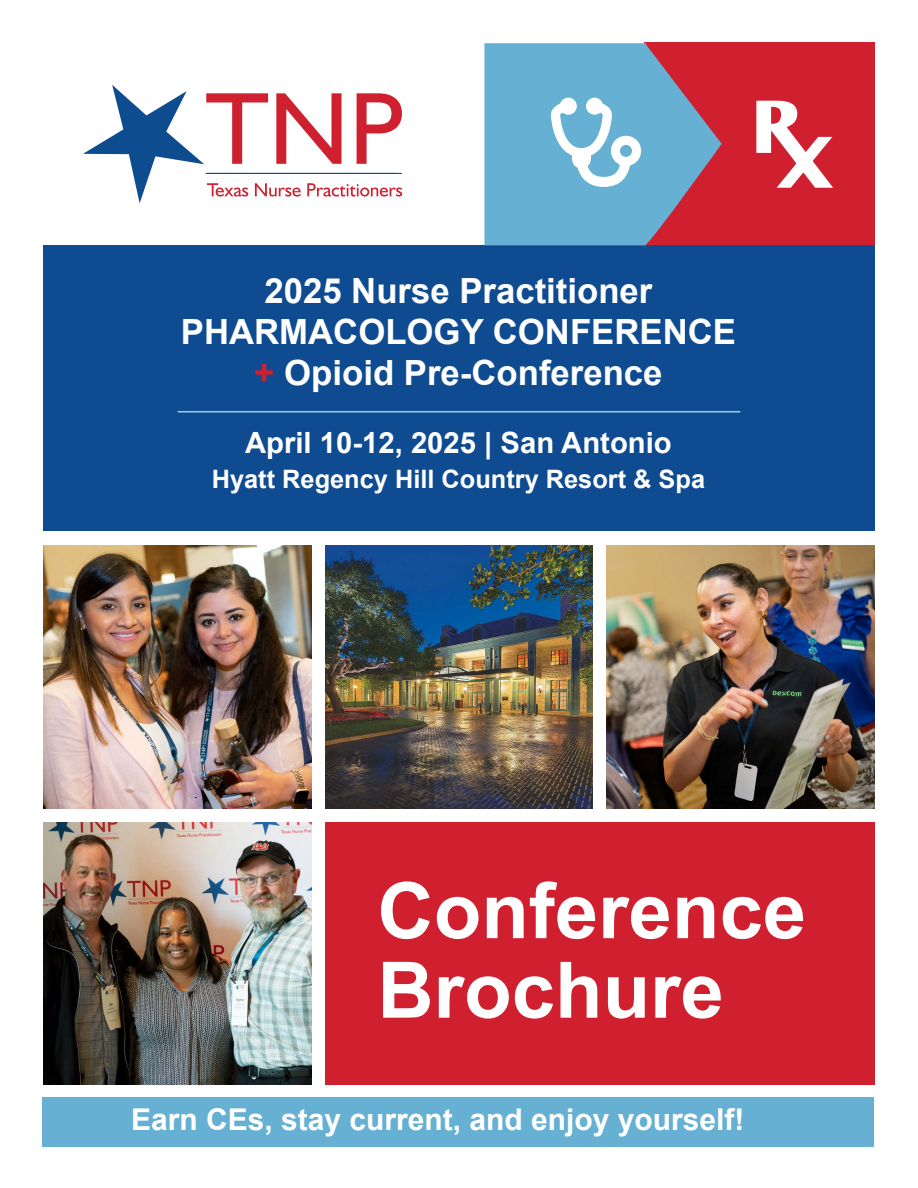
<style>
.page{position:relative;width:918px;height:1188px;background:#fff}
.page>*{position:absolute;margin:0;border:0;box-sizing:border-box;transform-origin:0 0}
.t1{font:700 78px/79.5px "Arial";color:#fff}
.t2{font:700 34.8px/41px "Arial";color:#fff;text-align:center}
.t3{font:700 30px "Arial";color:#fff}
.t4{font:700 29.25px "Arial";color:#fff}
.t5{font:700 25.35px "Arial";color:#fff}
.s1{color:#ce202f}
</style>
<div class="page">
<div style="left:325px;top:822px;width:550px;height:263px;background:#d0202f"></div>
<div style="left:43px;top:1097px;width:831px;height:50px;background:#66b0d3"></div>
<div style="left:43px;top:245px;width:832px;height:286px;background:#0f4b91"></div>
<hr style="left:178px;top:411px;width:562px;height:2px;background:#98caea">
<div style="left:645px;top:43px;width:230px;height:202px;background:#d0202f"></div>
<svg style="left:484px;top:43px;width:238px;height:202px;fill:#66b0d3"></svg>
<svg style="left:550px;top:97px;width:92px;height:91px"></svg>
<svg style="left:756px;top:100px;width:77px;height:88px"></svg>
<img style="left:43px;top:546px;width:268px;height:262px">
<img style="left:325px;top:546px;width:268px;height:262px">
<img style="left:606px;top:546px;width:268px;height:262px">
<img style="left:44px;top:822px;width:268px;height:263px">
<svg style="left:83px;top:85px;width:319px;height:118px"></svg>
<hr style="left:207px;top:173px;width:195px;height:1px;background:#0e4c90">
<p class="t2" style="left:181px;top:271px;width:557px">2025 Nurse Practitioner<br>PHARMACOLOGY CONFERENCE <span class="s1">+</span> Opioid Pre-Conference</p>
<p class="t4" style="left:245px;top:423px;width:428px">April 10-12, 2025 | San Antonio</p>
<p class="t5" style="left:212px;top:462px;width:495px">Hyatt Regency Hill Country Resort &amp; Spa</p>
<h1 class="t1" style="left:377px;top:873px;width:430px">Conference<br>Brochure</h1>
<p class="t3" style="left:131px;top:1100px;width:615px">Earn CEs, stay current, and enjoy yourself!</p>
</div>
